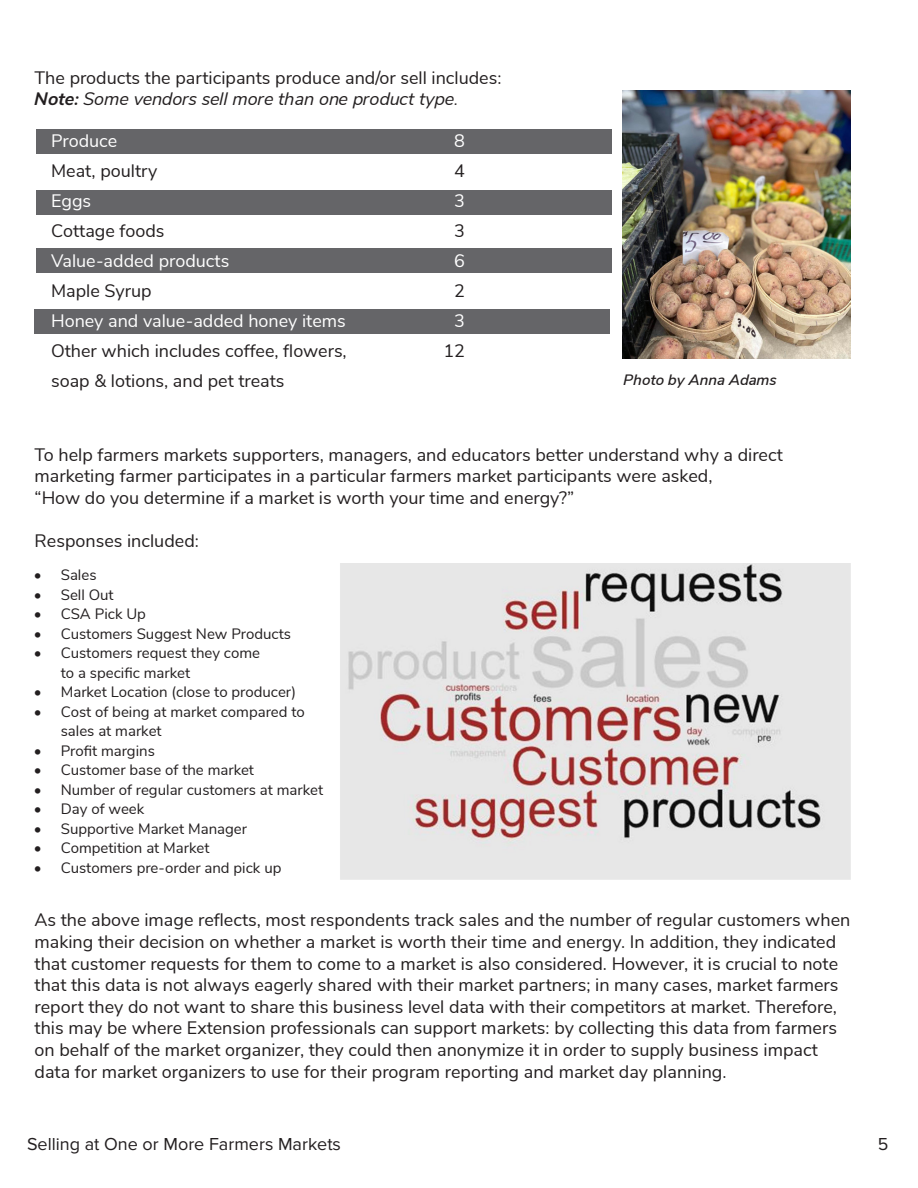
<style>
.page{position:relative;width:918px;height:1188px;background:#fff}
.page>*{position:absolute;margin:0;border:0;box-sizing:border-box;transform-origin:0 0}
.t1{font:18px/21.6px "Buckeye Sans 2";color:#231f20}
.t2{font:18px "Buckeye Sans 2";color:#fff}
.t3{font:italic 18px "Buckeye Sans 2";color:#231f20}
.t4{font:18px "Proxima Nova";color:#231f20}
.t5{font:15px/19.5px "Buckeye Sans 2";color:#231f20}
.t6{font:italic 600 15px "Buckeye Sans 2";color:#231f20}
.s1{font-weight:700}
</style>
<div class="page">
<div style="left:36px;top:248px;width:576px;height:25px;background:#656568"></div>
<div style="left:36px;top:190px;width:576px;height:25px;background:#656568"></div>
<div style="left:36px;top:129px;width:576px;height:24px;background:#656568"></div>
<div style="left:35px;top:309px;width:575px;height:25px;background:#656568"></div>
<img style="left:622px;top:91px;width:229px;height:267px">
<img style="left:340px;top:564px;width:511px;height:316px">
<p class="t1" style="left:35px;top:67px;width:469px">The products the participants produce and/or sell includes:</p>
<p class="t3" style="left:35px;top:88px;width:426px"><span class="s1">Note:</span> Some vendors sell more than one product type.</p>
<p class="t2" style="left:51px;top:130px;width:68px">Produce</p>
<p class="t2" style="left:454px;top:130px;width:12px">8</p>
<p class="t1" style="left:51px;top:160px;width:108px">Meat, poultry</p>
<p class="t1" style="left:454px;top:160px;width:12px">4</p>
<p class="t2" style="left:51px;top:190px;width:42px">Eggs</p>
<p class="t2" style="left:454px;top:190px;width:12px">3</p>
<p class="t1" style="left:51px;top:220px;width:115px">Cottage foods</p>
<p class="t1" style="left:454px;top:220px;width:12px">3</p>
<p class="t2" style="left:51px;top:250px;width:180px">Value-added products</p>
<p class="t2" style="left:454px;top:250px;width:12px">6</p>
<p class="t1" style="left:51px;top:280px;width:102px">Maple Syrup</p>
<p class="t1" style="left:454px;top:280px;width:12px">2</p>
<p class="t2" style="left:51px;top:310px;width:296px">Honey and value-added honey items</p>
<p class="t2" style="left:454px;top:310px;width:12px">3</p>
<p class="t1" style="left:51px;top:340px;width:297px">Other which includes coffee, flowers,</p>
<p class="t1" style="left:443px;top:340px;width:23px">12</p>
<p class="t1" style="left:51px;top:370px;width:235px">soap &amp; lotions, and pet treats</p>
<p class="t6" style="left:624px;top:371px;width:154px">Photo by Anna Adams</p>
<p class="t1" style="left:35px;top:443px;width:750px">To help farmers markets supporters, managers, and educators better understand why a direct marketing farmer participates in a particular farmers market participants were asked,</p>
<p class="t1" style="left:35px;top:487px;width:541px">“How do you determine if a market is worth your time and energy?”</p>
<p class="t1" style="left:35px;top:530px;width:166px">Responses included:</p>
<p class="t5" style="left:34px;top:565px;width:64px">• Sales</p>
<p class="t5" style="left:34px;top:585px;width:81px">• Sell Out</p>
<p class="t5" style="left:34px;top:604px;width:114px">• CSA Pick Up</p>
<p class="t5" style="left:34px;top:624px;width:259px">• Customers Suggest New Products</p>
<p class="t5" style="left:61px;top:643px;width:201px;text-indent:-27px">• Customers request they come to a specific market</p>
<p class="t5" style="left:34px;top:682px;width:264px">• Market Location (close to producer)</p>
<p class="t5" style="left:61px;top:702px;width:246px;text-indent:-27px">• Cost of being at market compared to sales at market</p>
<p class="t5" style="left:34px;top:741px;width:123px">• Profit margins</p>
<p class="t5" style="left:34px;top:760px;width:222px">• Customer base of the market</p>
<p class="t5" style="left:34px;top:780px;width:291px">• Number of regular customers at market</p>
<p class="t5" style="left:34px;top:799px;width:112px">• Day of week</p>
<p class="t5" style="left:34px;top:819px;width:215px">• Supportive Market Manager</p>
<p class="t5" style="left:34px;top:838px;width:177px">• Competition at Market</p>
<p class="t5" style="left:34px;top:858px;width:249px">• Customers pre-order and pick up</p>
<p class="t1" style="left:35px;top:909px;width:817px">As the above image reflects, most respondents track sales and the number of regular customers when making their decision on whether a market is worth their time and energy. In addition, they indicated that customer requests for them to come to a market is also considered. However, it is crucial to note that this data is not always eagerly shared with their market partners; in many cases, market farmers report they do not want to share this business level data with their competitors at market. Therefore, this may be where Extension professionals can support markets: by collecting this data from farmers on behalf of the market organizer, they could then anonymize it in order to supply business impact data for market organizers to use for their program reporting and market day planning.</p>
<p class="t4" style="left:27px;top:1134px;width:316px">Selling at One or More Farmers Markets</p>
<p class="t4" style="left:878px;top:1134px;width:12px">5</p>
</div>
